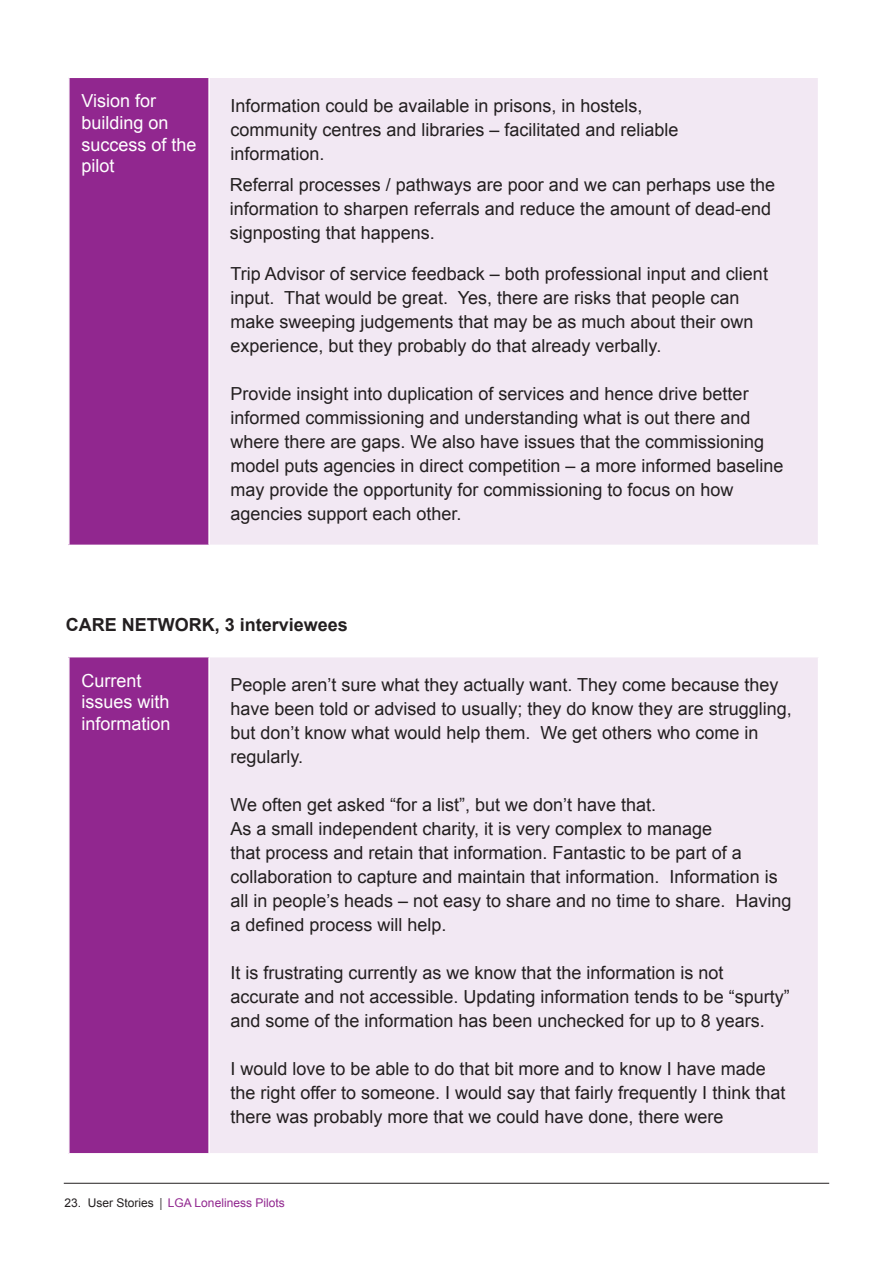
<style>
.page{position:relative;width:893px;height:1263px;background:#fff}
.page>*{position:absolute;margin:0;border:0;box-sizing:border-box;transform-origin:0 0}
.t1{font:18px/24px "Arial";color:#231f20}
.t2{font:18px/21.6px "Arial";color:#fff}
.t3{font:700 18px "Arial";color:#231f20}
.t4{font:12px "Arial";color:#91278f}
.s1{color:#231f20}
.s2{font-family:"Minion Pro";color:#231f20}
</style>
<div class="page">
<div style="left:69px;top:77px;width:140px;height:468px;background:#91278f"></div>
<div style="left:209px;top:77px;width:610px;height:468px;background:#f2e8f3"></div>
<hr style="left:208px;top:78px;width:2px;height:467px;background:#fff">
<hr style="left:68px;top:77px;width:141px;height:1px;background:#fff">
<hr style="left:68px;top:78px;width:2px;height:467px;background:#fff">
<hr style="left:209px;top:77px;width:610px;height:1px;background:#fff">
<hr style="left:818px;top:78px;width:1px;height:467px;background:#fff">
<hr style="left:64px;top:1183px;width:765px;height:1px;background:#231f20">
<div style="left:69px;top:657px;width:140px;height:497px;background:#91278f"></div>
<div style="left:209px;top:657px;width:610px;height:497px;background:#f2e8f3"></div>
<hr style="left:208px;top:657px;width:2px;height:496px;background:#fff">
<hr style="left:68px;top:657px;width:2px;height:496px;background:#fff">
<hr style="left:818px;top:657px;width:1px;height:496px;background:#fff">
<hr style="left:68px;top:1153px;width:141px;height:1px;background:#fff">
<hr style="left:209px;top:1153px;width:610px;height:1px;background:#fff">
<p class="t2" style="left:82px;top:90px;width:116px">Vision for building on success of the pilot</p>
<p class="t1" style="left:230px;top:94px;width:450px">Information could be available in prisons, in hostels, community centres and libraries – facilitated and reliable information.</p>
<p class="t1" style="left:230px;top:173px;width:547px">Referral processes / pathways are poor and we can perhaps use the information to sharpen referrals and reduce the amount of dead-end signposting that happens.</p>
<p class="t1" style="left:230px;top:262px;width:539px">Trip Advisor of service feedback – both professional input and client input. That would be great. Yes, there are risks that people can make sweeping judgements that may be as much about their own experience, but they probably do that already verbally.</p>
<p class="t1" style="left:230px;top:382px;width:555px">Provide insight into duplication of services and hence drive better informed commissioning and understanding what is out there and where there are gaps. We also have issues that the commissioning model puts agencies in direct competition – a more informed baseline may provide the opportunity for commissioning to focus on how agencies support each other.</p>
<p class="t3" style="left:66px;top:613px;width:284px">CARE NETWORK, 3 interviewees</p>
<p class="t2" style="left:82px;top:670px;width:62px">Current</p>
<p class="t2" style="left:82px;top:691px;width:91px">issues with information</p>
<p class="t1" style="left:230px;top:673px;width:563px">People aren’t sure what they actually want. They come because they have been told or advised to usually; they do know they are struggling, but don’t know what would help them. We get others who come in regularly.</p>
<p class="t1" style="left:230px;top:793px;width:427px">We often get asked “for a list”, but we don’t have that.</p>
<p class="t1" style="left:230px;top:817px;width:562px">As a small independent charity, it is very complex to manage<br>that process and retain that information. Fantastic to be part of a collaboration to capture and maintain that information. Information is all in people’s heads – not easy to share and no time to share. Having a defined process will help.</p>
<p class="t1" style="left:230px;top:961px;width:561px">It is frustrating currently as we know that the information is not accurate and not accessible. Updating information tends to be “spurty” and some of the information has been unchecked for up to 8 years.</p>
<p class="t1" style="left:230px;top:1057px;width:556px">I would love to be able to do that bit more and to know I have made the right offer to someone. I would say that fairly frequently I think that there was probably more that we could have done, there were</p>
<p class="t4" style="left:65px;top:1195px;width:222px"><span class="s1">23. User Stories</span> <span class="s2">|</span> LGA Loneliness Pilots</p>
</div>
